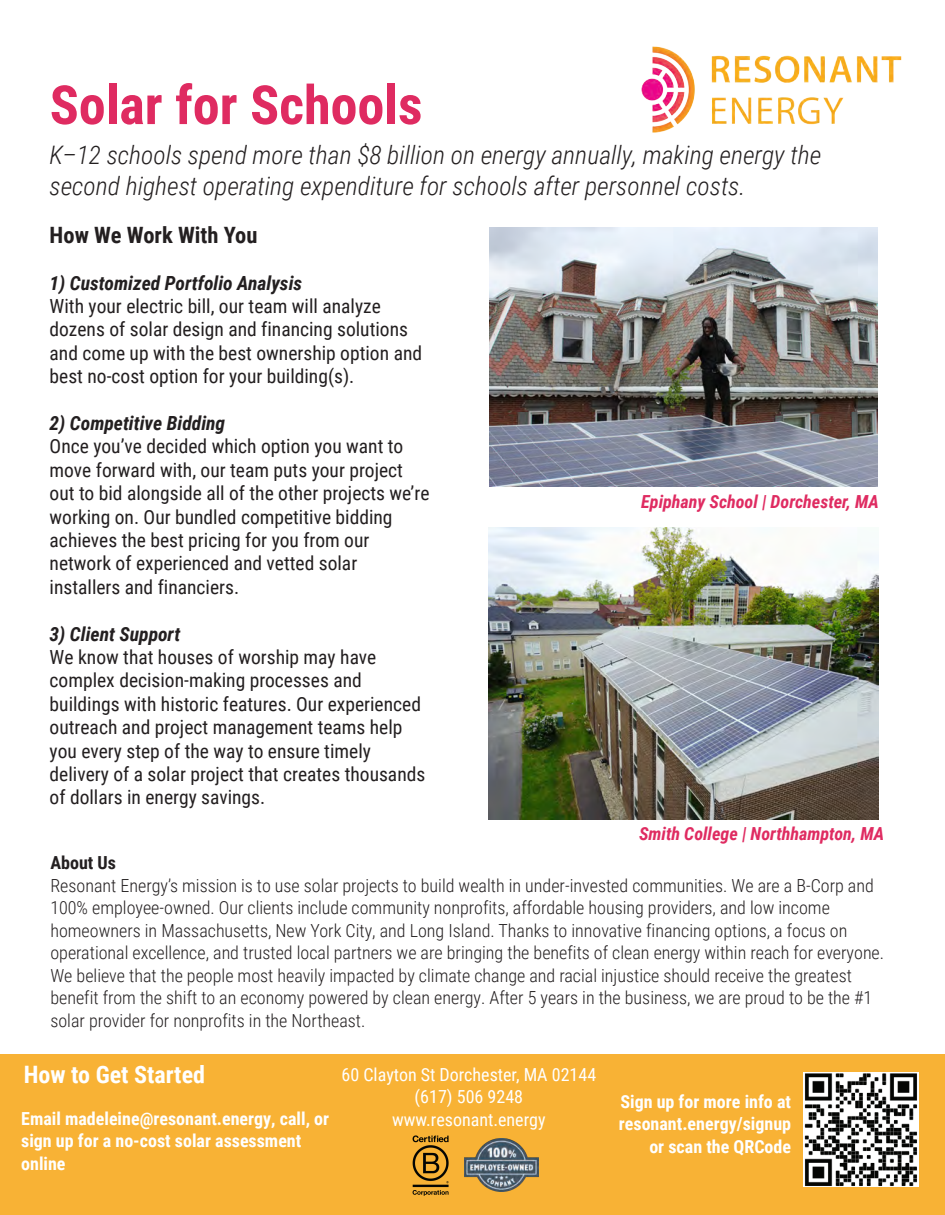
<style>
.page{position:relative;width:945px;height:1215px;background:#fff}
.page>*{position:absolute;margin:0;border:0;box-sizing:border-box;transform-origin:0 0}
.t1{font:700 54px "Roboto Condensed";color:#df2b61}
.t2{font:italic 300 25.5px/30.6px "Roboto Condensed";color:#231f20}
.t3{font:700 24px "Roboto Condensed";color:#fff}
.t4{font:700 22.5px "Roboto Condensed";color:#231f20}
.t5{font:19.5px/23.4px "Roboto Condensed";color:#231f20}
.t6{font:italic 700 19.5px "Roboto Condensed";color:#231f20}
.t7{font:300 18px/22.5px "Roboto Condensed";color:#231f20}
.t8{font:700 18px/22.5px "Roboto Condensed";color:#fff;text-align:right}
.t9{font:18px/22.5px "Roboto Condensed";color:#fff;text-align:center}
.t10{font:italic 700 18px "Roboto Condensed";color:#df2b61}
.t11{font:700 18px "Roboto Condensed";color:#231f20}
</style>
<div class="page">
<div style="left:0;top:1054px;width:945px;height:161px;background:#f8b235"></div>
<img style="left:803px;top:1073px;width:115px;height:113px">
<img style="left:412px;top:1135px;width:37px;height:61px">
<img style="left:465px;top:1138px;width:73px;height:54px">
<img style="left:490px;top:228px;width:388px;height:258px">
<img style="left:641px;top:46px;width:260px;height:87px">
<img style="left:489px;top:527px;width:390px;height:292px">
<h1 class="t1" style="left:50px;top:67px;width:374px">Solar for Schools</h1>
<h2 class="t2" style="left:50px;top:139px;width:773px">K–12 schools spend more than $8 billion on energy annually, making energy the second highest operating expenditure for schools after personnel costs.</h2>
<p class="t4" style="left:50px;top:219px;width:209px">How We Work With You</p>
<p class="t6" style="left:50px;top:269px;width:254px">1) Customized Portfolio Analysis</p>
<p class="t5" style="left:50px;top:294px;width:374px">With your electric bill, our team will analyze dozens of solar design and financing solutions and come up with the best ownership option and best no-cost option for your building(s).</p>
<p class="t6" style="left:50px;top:409px;width:177px">2) Competitive Bidding</p>
<p class="t5" style="left:50px;top:434px;width:381px">Once you’ve decided which option you want to move forward with, our team puts your project out to bid alongside all of the other projects we’re working on. Our bundled competitive bidding achieves the best pricing for you from our network of experienced and vetted solar installers and financiers.</p>
<p class="t6" style="left:50px;top:620px;width:132px">3) Client Support</p>
<p class="t5" style="left:50px;top:645px;width:377px">We know that houses of worship may have complex decision-making processes and buildings with historic features. Our experienced outreach and project management teams help you every step of the way to ensure timely delivery of a solar project that creates thousands of dollars in energy savings.</p>
<p class="t10" style="left:641px;top:489px;width:239px">Epiphany School | Dorchester, MA</p>
<p class="t10" style="left:639px;top:821px;width:247px">Smith College | Northhampton, MA</p>
<p class="t11" style="left:50px;top:850px;width:67px">About Us</p>
<p class="t7" style="left:50px;top:874px;width:835px">Resonant Energy’s mission is to use solar projects to build wealth in under-invested communities. We are a B-Corp and 100% employee-owned. Our clients include community nonprofits, affordable housing providers, and low income homeowners in Massachusetts, New York City, and Long Island. Thanks to innovative financing options, a focus on operational excellence, and trusted local partners we are bringing the benefits of clean energy within reach for everyone.<br>We believe that the people most heavily impacted by climate change and racial injustice should receive the greatest benefit from the shift to an economy powered by clean energy. After 5 years in the business, we are proud to be the #1 solar provider for nonprofits in the Northeast.</p>
<p class="t3" style="left:24px;top:1058px;width:183px">How to Get Started</p>
<p class="t8" style="left:21px;top:1106px;width:309px;text-align:left">Email madeleine@resonant.energy, call, or sign up for a no-cost solar assessment online</p>
<p class="t9" style="left:342px;top:1062px;width:256px">60 Clayton St Dorchester, MA 02144 (617) 506 9248 www.resonant.energy</p>
<p class="t8" style="left:619px;top:1090px;width:174px">Sign up for more info at resonant.energy/signup or scan the QRCode</p>
</div>
